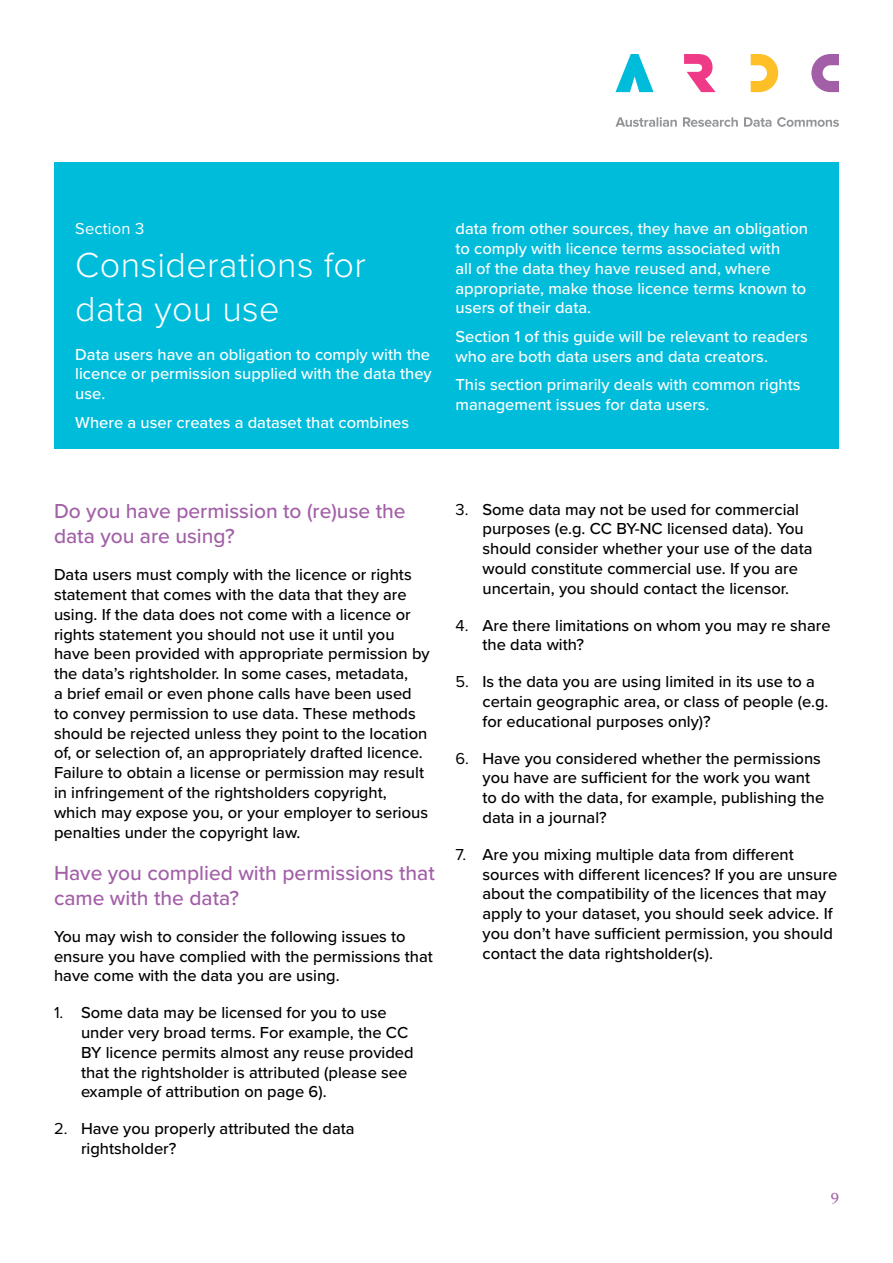
<style>
.page{position:relative;width:893px;height:1263px;background:#fff}
.page>*{position:absolute;margin:0;border:0;box-sizing:border-box;transform-origin:0 0}
.t1{font:300 36px/43.2px "Proxima Nova";letter-spacing:.01em;color:#fff}
.t2{font:500 21px/25.2px "Proxima Nova";color:#a25fa7}
.t3{font:500 16.5px/19.8px "Proxima Nova";color:#000}
.t4{font:500 16.5px/19.8px "Proxima Nova";color:#fff}
.t5{font:16.5px "Proxima Nova";letter-spacing:.01em;color:#fff}
.t6{font:16.5px "Spectral";color:#a25fa7}
.s1{font-weight:400}
</style>
<div class="page">
<svg style="left:615px;top:54px;width:39px;height:38px"></svg>
<svg style="left:751px;top:54px;width:27px;height:38px"></svg>
<svg style="left:811px;top:54px;width:28px;height:38px"></svg>
<svg style="left:684px;top:54px;width:32px;height:38px"></svg>
<svg style="left:615px;top:117px;width:224px;height:10px"></svg>
<div style="left:54px;top:163px;width:785px;height:286px;background:#00bcdb"></div>
<p class="t5" style="left:75px;top:216px;width:70px">Section 3</p>
<h1 class="t1" style="left:75px;top:242px;width:292px">Considerations for data you use</h1>
<p class="t4" style="left:75px;top:344px;width:358px;text-align:justify">Data users have an obligation to comply with the licence or permission supplied with the data they use.</p>
<p class="t4" style="left:75px;top:412px;width:335px">Where a user creates a dataset that combines</p>
<p class="t4" style="left:455px;top:218px;width:354px">data from other sources, they have an obligation to comply with licence terms associated with<br>all of the data they have reused and, where appropriate, make those licence terms known to users of their data.</p>
<p class="t4" style="left:455px;top:326px;width:354px">Section 1 of this guide will be relevant to readers who are both data users and data creators.</p>
<p class="t4" style="left:455px;top:374px;width:347px">This section primarily deals with common rights management issues for data users.</p>
<p class="t2" style="left:54px;top:498px;width:353px">Do you have permission to (re)use the data you are using?</p>
<p class="t3" style="left:54px;top:564px;width:377px">Data users must comply with the licence or rights statement that comes with the data that they are using. If the data does not come with a licence or rights statement you should not use it until you have been provided with appropriate permission by the data’s rightsholder. In some cases, metadata,<br>a brief email or even phone calls have been used to convey permission to use data. These methods should be rejected unless they point to the location of, or selection of, an appropriately drafted licence.<br>Failure to obtain a license or permission may result in infringement of the rightsholders copyright, which may expose you, or your employer to serious penalties under the copyright law.</p>
<p class="t2" style="left:54px;top:859px;width:382px">Have you complied with permissions that came with the data?</p>
<p class="t3" style="left:54px;top:926px;width:380px">You may wish to consider the following issues to ensure you have complied with the permissions that have come with the data you are using.</p>
<p class="t3" style="left:81px;top:1002px;width:334px;text-indent:-27px"><span class="s1">1.</span> Some data may be licensed for you to use under very broad terms. For example, the CC BY licence permits almost any reuse provided that the rightsholder is attributed (please see example of attribution on page 6).</p>
<p class="t3" style="left:81px;top:1118px;width:275px;text-indent:-27px"><span class="s1">2.</span> Have you properly attributed the data rightsholder?</p>
<p class="t3" style="left:482px;top:498px;width:332px;text-indent:-27px"><span class="s1">3.</span> Some data may not be used for commercial purposes (e.g. CC BY-NC licensed data). You should consider whether your use of the data would constitute commercial use. If you are uncertain, you should contact the licensor.</p>
<p class="t3" style="left:482px;top:614px;width:350px;text-indent:-27px"><span class="s1">4.</span> Are there limitations on whom you may re share the data with?</p>
<p class="t3" style="left:482px;top:671px;width:347px;text-indent:-27px"><span class="s1">5.</span> Is the data you are using limited in its use to a certain geographic area, or class of people (e.g. for educational purposes only)?</p>
<p class="t3" style="left:482px;top:748px;width:343px;text-indent:-27px"><span class="s1">6.</span> Have you considered whether the permissions you have are sufficient for the work you want to do with the data, for example, publishing the data in a journal?</p>
<p class="t3" style="left:482px;top:844px;width:356px;text-indent:-27px"><span class="s1">7.</span> Are you mixing multiple data from different sources with different licences? If you are unsure about the compatibility of the licences that may apply to your dataset, you should seek advice. If you don’t have sufficient permission, you should contact the data rightsholder(s).</p>
<p class="t6" style="left:831px;top:1187px;width:10px">9</p>
</div>
